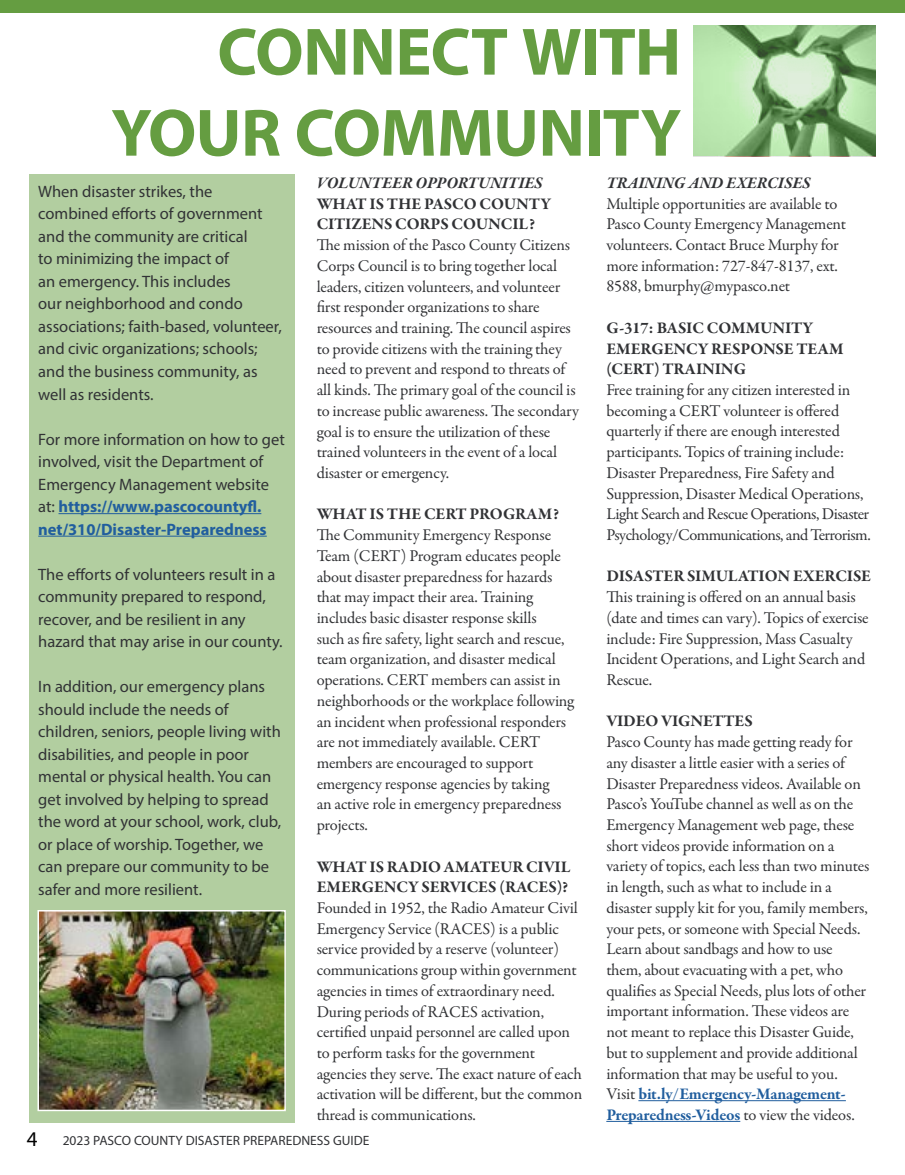
<style>
.page{position:relative;width:905px;height:1175px;background:#fff}
.page>*{position:absolute;margin:0;border:0;box-sizing:border-box;transform-origin:0 0}
.t1{font:700 67.5px/81px "Myriad Pro";letter-spacing:-.015em;color:#659d41;text-align:right}
.t2{font:16.5px/20.7px "Garamond Premr Pro";letter-spacing:-.01em;color:#313235}
.t3{font:16.5px/22.5px "Myriad Pro";color:#313235}
.t4{font:700 16.5px/20.7px "Garamond Premr Pro";letter-spacing:-.01em;color:#313235}
.t5{font:italic 700 16.5px "Garamond Premr Pro";letter-spacing:-.01em;color:#313235}
.t6{font:13.5px "Myriad Pro";color:#313235}
.s1{font-weight:700;color:#215e9e}
.s2{font-size:21px;color:#000}
</style>
<div class="page">
<div style="left:29px;top:174px;width:266px;height:948px;background:#b2cea0"></div>
<hr style="left:58px;top:513px;width:203px;height:1px;background:#215e9e">
<hr style="left:38px;top:536px;width:229px;height:1px;background:#215e9e">
<hr style="left:638px;top:1100px;width:207px;height:1px;background:#215e9e">
<hr style="left:606px;top:1121px;width:134px;height:1px;background:#215e9e">
<img style="left:40px;top:913px;width:243px;height:195px">
<div style="left:37px;top:910px;width:249px;height:201px;border:2px solid #fff"></div>
<img style="left:693px;top:25px;width:182px;height:131px">
<div style="left:0;top:0;width:904px;height:13px;background:#659d41"></div>
<h1 class="t1" style="left:111px;top:9px;width:571px">CONNECT WITH<br>YOUR COMMUNITY</h1>
<p class="t3" style="left:38px;top:180px;width:245px">When disaster strikes, the combined efforts of government and the community are critical<br>to minimizing the impact of<br>an emergency. This includes<br>our neighborhood and condo associations; faith-based, volunteer, and civic organizations; schools; and the business community, as well as residents.</p>
<p class="t3" style="left:38px;top:427px;width:248px">For more information on how to get involved, visit the Department of Emergency Management website at: <span class="s1">https://www.pascocountyfl. net/310/Disaster-Preparedness</span></p>
<p class="t3" style="left:38px;top:562px;width:246px">The efforts of volunteers result in a community prepared to respond, recover, and be resilient in any hazard that may arise in our county.</p>
<p class="t3" style="left:38px;top:675px;width:244px">In addition, our emergency plans should include the needs of children, seniors, people living with disabilities, and people in poor mental or physical health. You can get involved by helping to spread the word at your school, work, club, or place of worship. Together, we can prepare our community to be safer and more resilient.</p>
<p class="t5" style="left:606px;top:172px;width:206px">TRAINING AND EXERCISES</p>
<p class="t2" style="left:606px;top:193px;width:241px">Multiple opportunities are available to Pasco County Emergency Management volunteers. Contact Bruce Murphy for more information: 727-847-8137, ext.<br>8588, bmurphy@mypasco.net</p>
<p class="t4" style="left:606px;top:317px;width:239px">G-317: BASIC COMMUNITY<br>EMERGENCY RESPONSE TEAM (CERT) TRAINING</p>
<p class="t2" style="left:606px;top:380px;width:266px">Free training for any citizen interested in becoming a CERT volunteer is offered quarterly if there are enough interested participants. Topics of training include:<br>Disaster Preparedness, Fire Safety and Suppression, Disaster Medical Operations, Light Search and Rescue Operations, Disaster Psychology/Communications, and Terrorism.</p>
<p class="t4" style="left:606px;top:566px;width:266px">DISASTER SIMULATION EXERCISE</p>
<p class="t2" style="left:606px;top:587px;width:264px">This training is offered on an annual basis (date and times can vary). Topics of exercise include: Fire Suppression, Mass Casualty Incident Operations, and Light Search and Rescue.</p>
<p class="t4" style="left:606px;top:711px;width:148px">VIDEO VIGNETTES</p>
<p class="t2" style="left:606px;top:732px;width:264px">Pasco County has made getting ready for any disaster a little easier with a series of Disaster Preparedness videos. Available on Pasco’s YouTube channel as well as on the Emergency Management web page, these short videos provide information on a variety of topics, each less than two minutes in length, such as what to include in a disaster supply kit for you, family members, your pets, or someone with Special Needs.<br>Learn about sandbags and how to use them, about evacuating with a pet, who qualifies as Special Needs, plus lots of other important information. These videos are not meant to replace this Disaster Guide, but to supplement and provide additional information that may be useful to you.<br>Visit <span class="s1">bit.ly/Emergency-Management-Preparedness-Videos</span> to view the videos.</p>
<p class="t5" style="left:316px;top:173px;width:227px">VOLUNTEER OPPORTUNITIES</p>
<p class="t4" style="left:316px;top:193px;width:236px">WHAT IS THE PASCO COUNTY<br>CITIZENS CORPS COUNCIL?</p>
<p class="t2" style="left:316px;top:235px;width:264px">The mission of the Pasco County Citizens Corps Council is to bring together local leaders, citizen volunteers, and volunteer first responder organizations to share resources and training. The council aspires to provide citizens with the training they need to prevent and respond to threats of all kinds. The primary goal of the council is to increase public awareness. The secondary goal is to ensure the utilization of these trained volunteers in the event of a local disaster or emergency.</p>
<p class="t4" style="left:316px;top:504px;width:244px">WHAT IS THE CERT PROGRAM?</p>
<p class="t2" style="left:316px;top:525px;width:259px">The Community Emergency Response Team (CERT) Program educates people about disaster preparedness for hazards that may impact their area. Training includes basic disaster response skills<br>such as fire safety, light search and rescue, team organization, and disaster medical operations. CERT members can assist in neighborhoods or the workplace following an incident when professional responders are not immediately available. CERT members are encouraged to support emergency response agencies by taking<br>an active role in emergency preparedness projects.</p>
<p class="t4" style="left:316px;top:856px;width:255px">WHAT IS RADIO AMATEUR CIVIL<br>EMERGENCY SERVICES (RACES)?</p>
<p class="t2" style="left:316px;top:898px;width:267px">Founded in 1952, the Radio Amateur Civil Emergency Service (RACES) is a public service provided by a reserve (volunteer) communications group within government agencies in times of extraordinary need.<br>During periods of RACES activation, certified unpaid personnel are called upon to perform tasks for the government agencies they serve. The exact nature of each activation will be different, but the common thread is communications.</p>
<p class="t6" style="left:27px;top:1132px;width:344px"><span class="s2">4</span> 2023 PASCO COUNTY DISASTER PREPAREDNESS GUIDE</p>
</div>
